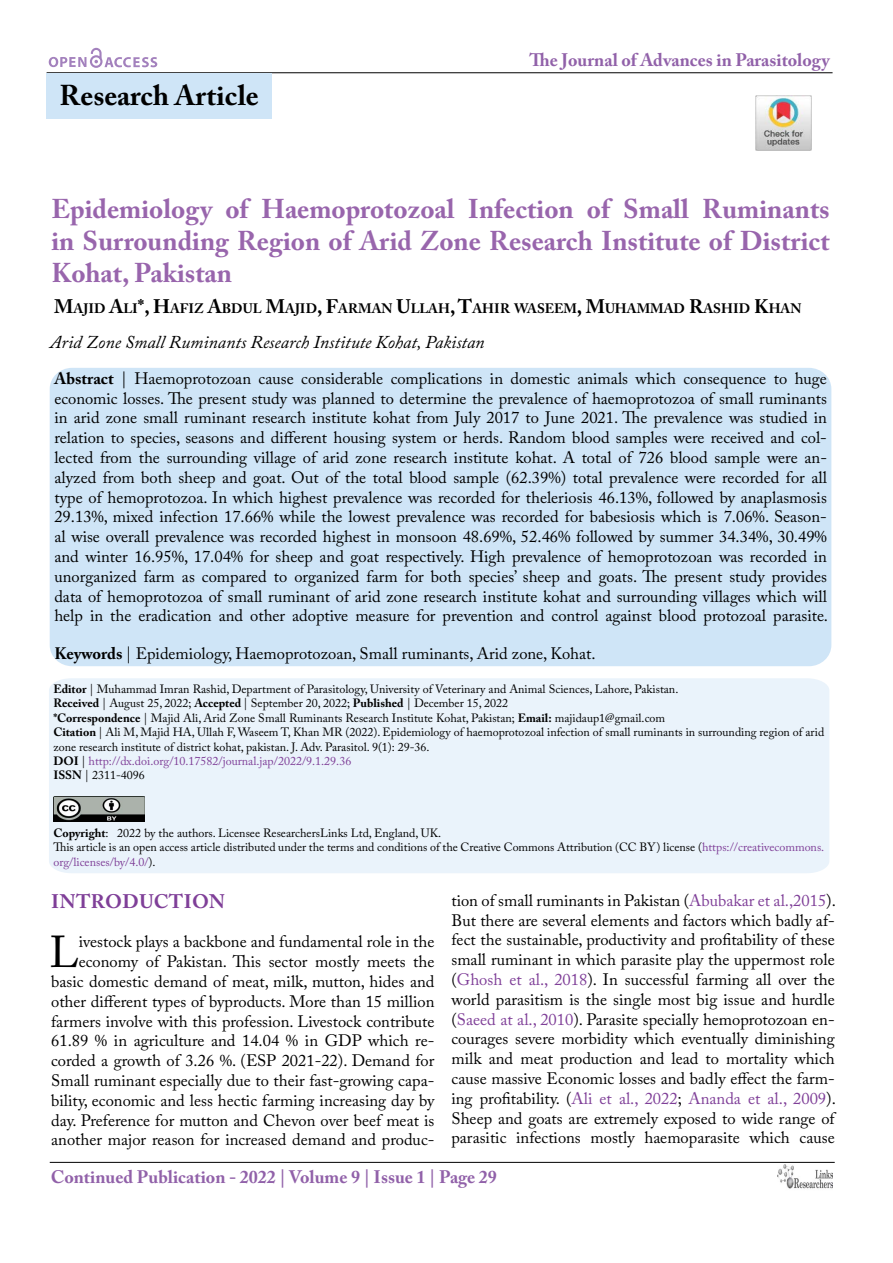
<style>
.page{position:relative;width:893px;height:1263px;background:#fff}
.page>*{position:absolute;margin:0;border:0;box-sizing:border-box;transform-origin:0 0}
.t1{font:44.4px "Adobe Caslon Pro";color:#000}
.t2{font:700 28.5px "Adobe Caslon Pro";color:#000}
.t3{font:700 27px/32.4px "Adobe Caslon Pro";color:#7f3f98;text-align:justify}
.t4{font:700 19.5px "Adobe Caslon Pro";letter-spacing:.025em;color:#7f3f98}
.t5{font:700 18px "Adobe Caslon Pro";color:#9161a9}
.t6{font:italic 18px "Adobe Caslon Pro";color:#000}
.t7{font:16.5px/19.8px "Adobe Caslon Pro";color:#000;text-align:justify}
.t8{font:700 13.65px "Adobe Caslon Pro";color:#000}
.t9{font:12px/14.4px "Adobe Caslon Pro";color:#000}
.s1{font-size:19.5px}
.s2{font-weight:700}
.s3{color:#7f3f98}
</style>
<div class="page">
<hr style="left:47px;top:72px;width:785px;height:1px;background:#000">
<hr style="left:50px;top:1162px;width:785px;height:1px;background:#000">
<svg style="left:49px;top:48px;width:108px;height:20px"></svg>
<img style="left:777px;top:1164px;width:56px;height:25px">
<div style="left:47px;top:74px;width:225px;height:45px;background:#cfe5f7"></div>
<div style="left:50px;top:368px;width:781px;height:298px;background:#cfe5f7;border-radius:22px"></div>
<div style="left:49px;top:678px;width:780px;height:195px;background:#eaf3fb"></div>
<img style="left:53px;top:796px;width:92px;height:26px">
<img style="left:756px;top:96px;width:55px;height:55px">
<h2 class="t2" style="left:60px;top:78px;width:201px">Research Article</h2>
<p class="t5" style="left:530px;top:50px;width:302px">The Journal of Advances in Parasitology</p>
<h3 class="t3" style="left:51px;top:192px;width:780px">Epidemiology of Haemoprotozoal Infection of Small Ruminants in Surrounding Region of Arid Zone Research Institute of District Kohat, Pakistan</h3>
<p class="t8" style="left:54px;top:300px;width:749px"><span class="s1">M</span>AJID <span class="s1">A</span>LI<span class="s1">*, H</span>AFIZ <span class="s1">A</span>BDUL <span class="s1">M</span>AJID<span class="s1">, F</span>ARMAN <span class="s1">U</span>LLAH<span class="s1">, T</span>AHIR WASEEM<span class="s1">, M</span>UHAMMAD <span class="s1">R</span>ASHID <span class="s1">K</span>HAN</p>
<p class="t6" style="left:50px;top:332px;width:436px">Arid Zone Small Ruminants Research Institute Kohat, Pakistan</p>
<p class="t7" style="left:54px;top:368px;width:775px"><span class="s2">Abstract</span> | Haemoprotozoan cause considerable complications in domestic animals which consequence to huge economic losses. The present study was planned to determine the prevalence of haemoprotozoa of small ruminants in arid zone small ruminant research institute kohat from July 2017 to June 2021. The prevalence was studied in relation to species, seasons and different housing system or herds. Random blood samples were received and col&shy;lected from the surrounding village of arid zone research institute kohat. A total of 726 blood sample were an&shy;alyzed from both sheep and goat. Out of the total blood sample (62.39%) total prevalence were recorded for all type of hemoprotozoa. In which highest prevalence was recorded for theleriosis 46.13%, followed by anaplasmosis 29.13%, mixed infection 17.66% while the lowest prevalence was recorded for babesiosis which is 7.06%. Season&shy;al wise overall prevalence was recorded highest in monsoon 48.69%, 52.46% followed by summer 34.34%, 30.49% and winter 16.95%, 17.04% for sheep and goat respectively. High prevalence of hemoprotozoan was recorded in unorganized farm as compared to organized farm for both species’ sheep and goats. The present study provides data of hemoprotozoa of small ruminant of arid zone research institute kohat and surrounding villages which will help in the eradication and other adoptive measure for prevention and control against blood protozoal parasite.</p>
<p class="t7" style="left:54px;top:644px;width:543px"><span class="s2">Keywords</span> | Epidemiology, Haemoprotozoan, Small ruminants, Arid zone, Kohat.</p>
<p class="t9" style="left:53px;top:682px;width:772px"><span class="s2">Editor</span> | Muhammad Imran Rashid, Department of Parasitology, University of Veterinary and Animal Sciences, Lahore, Pakistan.<br><span class="s2">Received</span> | August 25, 2022; <span class="s2">Accepted</span> | September 20, 2022; <span class="s2">Published</span> | December 15, 2022<br><span class="s2">*Correspondence</span> | Majid Ali, Arid Zone Small Ruminants Research Institute Kohat, Pakistan; <span class="s2">Email:</span> majidaup1@gmail.com<br><span class="s2">Citation</span> | Ali M, Majid HA, Ullah F, Waseem T, Khan MR (2022). Epidemiology of haemoprotozoal infection of small ruminants in surrounding region of arid zone research institute of district kohat, pakistan. J. Adv. Parasitol. 9(1): 29-36.<br><span class="s2">DO I</span> | <span class="s3">http://dx.doi.org/10.17582/journal.jap/2022/9.1.29.36<br></span><span class="s2">ISSN</span> | 2311-4096</p>
<p class="t9" style="left:53px;top:825px;width:772px"><span class="s2">Copyright</span>: 2022 by the authors. Licensee ResearchersLinks Ltd, England, UK.<br>This article is an open access article distributed under the terms and conditions of the Creative Commons Attribution (CC BY) license (<span class="s3">https://creativecommons. org/licenses/by/4.0/</span>).</p>
<p class="t4" style="left:51px;top:890px;width:175px">Introduction</p>
<h1 class="t1" style="left:49px;top:926px;width:31px">L</h1>
<p class="t7" style="left:51px;top:932px;width:385px;text-align:right">ivestock plays a backbone and fundamental role in the economy of Pakistan. This sector mostly meets the basic domestic demand of meat, milk, mutton, hides and other different types of byproducts. More than 15 million farmers involve with this profession. Livestock contribute 61.89 % in agriculture and 14.04 % in GDP which re&shy;corded a growth of 3.26 %. (ESP 2021-22). Demand for Small ruminant especially due to their fast-growing capa&shy;bility, economic and less hectic farming increasing day by day. Preference for mutton and Chevon over beef meat is another major reason for increased demand and produc-</p>
<p class="t7" style="left:451px;top:890px;width:386px">tion of small ruminants in Pakistan (<span class="s3">Abubakar et al.,2015</span>).<br>But there are several elements and factors which badly af&shy;fect the sustainable, productivity and profitability of these small ruminant in which parasite play the uppermost role (<span class="s3">Ghosh et al., 2018</span>). In successful farming all over the world parasitism is the single most big issue and hurdle (<span class="s3">Saeed at al., 2010</span>). Parasite specially hemoprotozoan en&shy;courages severe morbidity which eventually diminishing milk and meat production and lead to mortality which cause massive Economic losses and badly effect the farm&shy;ing profitability. (<span class="s3">Ali et al., 2022</span>; <span class="s3">Ananda et al., 2009</span>).<br>Sheep and goats are extremely exposed to wide range of parasitic infections mostly haemoparasite which cause</p>
<p class="t5" style="left:51px;top:1166px;width:448px">Continued Publication - 2022 | Volume 9 | Issue 1 | Page 29</p>
</div>
